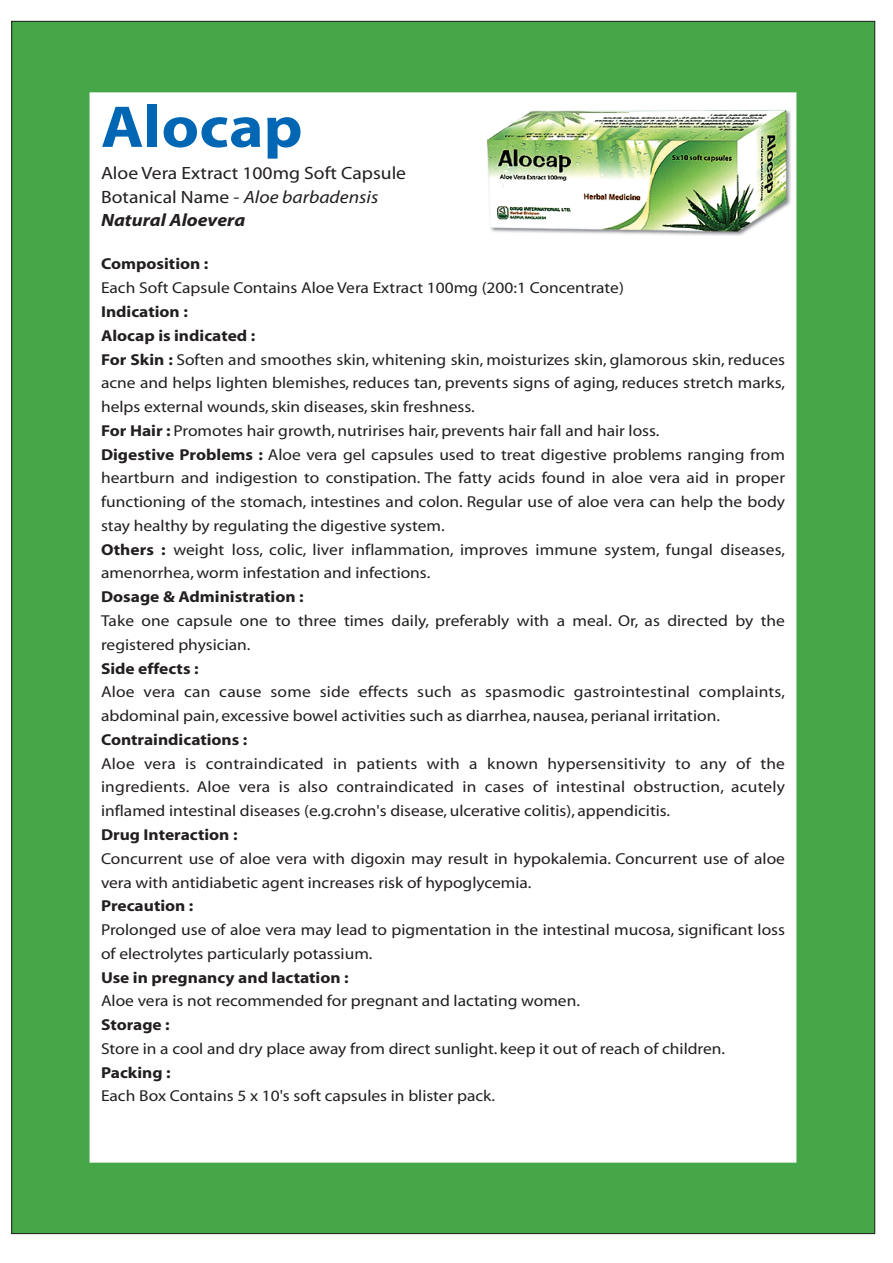
<style>
.page{position:relative;width:893px;height:1263px;background:#fff}
.page>*{position:absolute;margin:0;border:0;box-sizing:border-box;transform-origin:0 0}
.t1{font:700 59.4px "Myriad";color:#0166b3;scale:1.1 1}
.t2{font:17.85px/23.7px "Myriad";color:#231f20;scale:1.1 1}
.t3{font:15.9px/23.7px "Myriad";color:#231f20;scale:1.1 1}
.t4{font:700 15.9px "Myriad";color:#231f20;scale:1.1 1}
.s1{font-style:italic}
.s2{font-weight:700;font-style:italic}
.s3{font-weight:700}
</style>
<div class="page">
<img style="left:13px;top:23px;width:860px;height:1209px">
<h1 class="t1" style="left:101px;top:96px;width:185px">Alocap</h1>
<p class="t2" style="left:101px;top:162px;width:279px">Aloe Vera Extract 100mg Soft Capsule<br>Botanical Name - <span class="s1">Aloe barbadensis<br></span><span class="s2">Natural Aloevera</span></p>
<p class="t4" style="left:101px;top:256px;width:99px">Composition :</p>
<p class="t3" style="left:101px;top:277px;width:477px">Each Soft Capsule Contains Aloe Vera Extract 100mg (200:1 Concentrate)</p>
<p class="t3" style="left:101px;top:300px;width:623px"><span class="s3">Indication :<br>Alocap is indicated :<br>For Skin :</span> Soften and smoothes skin, whitening skin, moisturizes skin, glamorous skin, reduces acne and helps lighten blemishes, reduces tan, prevents signs of aging, reduces stretch marks, helps external wounds,skin diseases,skin freshness.<br><span class="s3">For Hair :</span> Promotes hair growth, nutririses hair, prevents hair fall and hair loss.<br><span class="s3">Digestive Problems :</span> Aloe vera gel capsules used to treat digestive problems ranging from heartburn and indigestion to constipation. The fatty acids found in aloe vera aid in proper functioning of the stomach, intestines and colon. Regular use of aloe vera can help the body stay healthy by regulating the digestive system.<br><span class="s3">Others :</span> weight loss, colic, liver inflammation, improves immune system, fungal diseases, amenorrhea,worm infestation and infections.</p>
<p class="t4" style="left:101px;top:589px;width:186px">Dosage &amp; Administration :</p>
<p class="t3" style="left:101px;top:609px;width:623px">Take one capsule one to three times daily, preferably with a meal. Or, as directed by the registered physician.</p>
<p class="t4" style="left:101px;top:660px;width:90px">Side effects :</p>
<p class="t3" style="left:101px;top:681px;width:623px">Aloe vera can cause some side effects such as spasmodic gastrointestinal complaints, abdominal pain, excessive bowel activities such as diarrhea, nausea, perianal irritation.</p>
<p class="t4" style="left:101px;top:731px;width:135px">Contraindications :</p>
<p class="t3" style="left:101px;top:752px;width:623px;text-align:justify">Aloe vera is contraindicated in patients with a known hypersensitivity to any of the ingredients. Aloe vera is also contraindicated in cases of intestinal obstruction, acutely inflamed intestinal diseases (e.g.crohn's disease, ulcerative colitis), appendicitis.</p>
<p class="t4" style="left:101px;top:826px;width:126px">Drug Interaction :</p>
<p class="t3" style="left:101px;top:847px;width:623px">Concurrent use of aloe vera with digoxin may result in hypokalemia. Concurrent use of aloe vera with antidiabetic agent increases risk of hypoglycemia.</p>
<p class="t4" style="left:101px;top:898px;width:86px">Precaution :</p>
<p class="t3" style="left:101px;top:918px;width:623px">Prolonged use of aloe vera may lead to pigmentation in the intestinal mucosa, significant loss of electrolytes particularly potassium.</p>
<p class="t4" style="left:101px;top:969px;width:227px">Use in pregnancy and lactation :</p>
<p class="t3" style="left:101px;top:990px;width:437px">Aloe vera is not recommended for pregnant and lactating women.</p>
<p class="t4" style="left:101px;top:1016px;width:64px">Storage :</p>
<p class="t3" style="left:101px;top:1037px;width:569px">Store in a cool and dry place away from direct sunlight. keep it out of reach of children.</p>
<p class="t4" style="left:101px;top:1064px;width:65px">Packing :</p>
<p class="t3" style="left:101px;top:1085px;width:360px">Each Box Contains 5 x 10's soft capsules in blister pack.</p>
</div>
